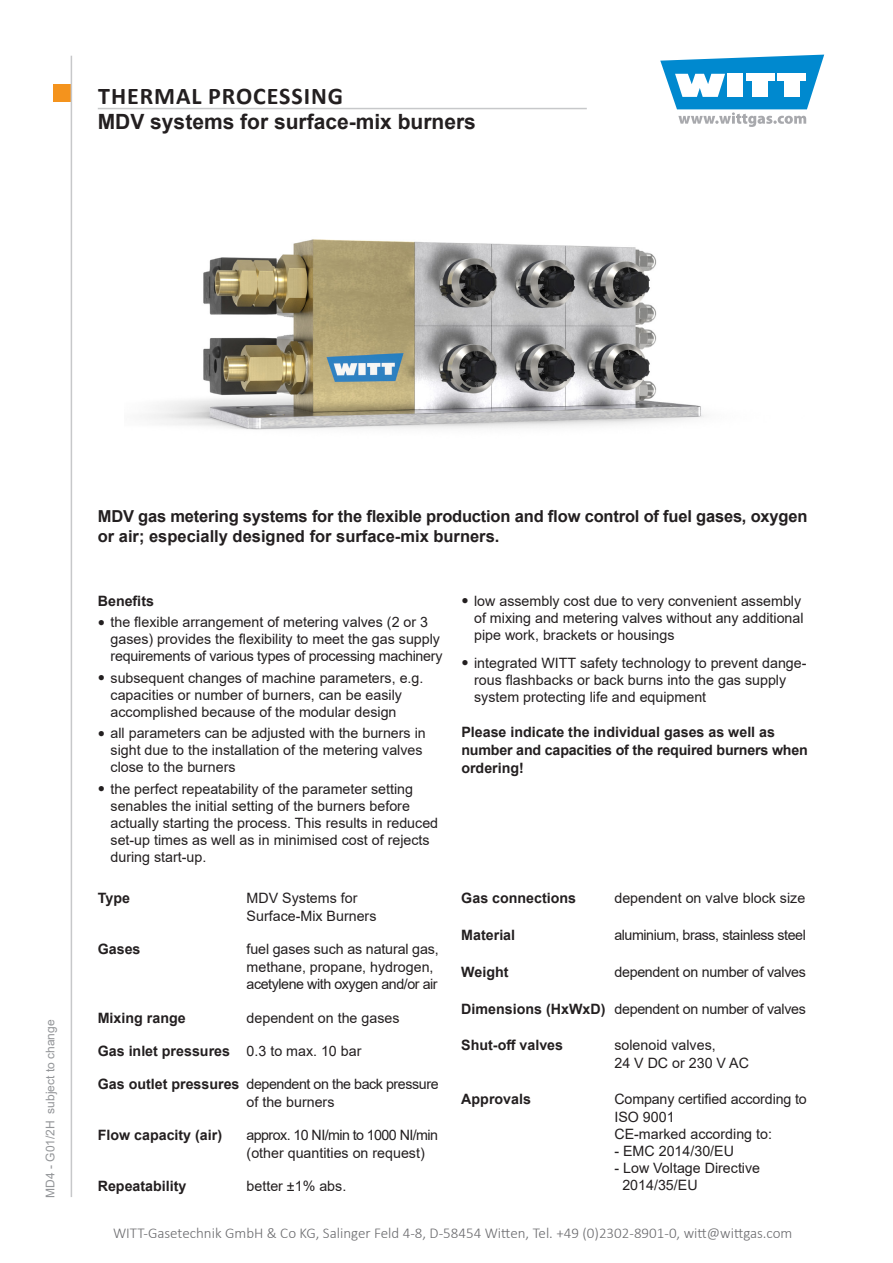
<style>
.page{position:relative;width:893px;height:1263px;background:#fff}
.page>*{position:absolute;margin:0;border:0;box-sizing:border-box;transform-origin:0 0}
.t1{font:700 24px "Calibri";letter-spacing:.04em;color:#231f20}
.t2{font:700 21px "Arial";color:#231f20}
.t3{font:700 16.5px/19.8px "Arial";letter-spacing:-.01em;color:#231f20}
.t4{font:300 15px "Calibri";color:#6b6b6e}
.t5{font:14.25px/17.1px "Arial";color:#231f20}
.t6{font:700 14.25px/18px "Arial";color:#231f20}
.t7{font:14.25px/17.5px "Arial";letter-spacing:-.03em;color:#231f20}
.t8{font:14.25px "Arial";letter-spacing:-.02em;color:#231f20}
.t9{font:12px "Arial";color:#939598}
.s1{font-family:"Bookman Old Style";font-size:12px}
.s2{font-weight:400}
.s3{font-weight:700}
</style>
<div class="page">
<div style="left:53px;top:85px;width:17px;height:17px;background:#f4931d"></div>
<svg style="left:660px;top:55px;width:164px;height:72px"></svg>
<hr style="left:71px;top:56px;width:1px;height:1141px;background:#c7c8ca">
<hr style="left:98px;top:108px;width:489px;height:1px;background:#c7c8ca">
<img style="left:147px;top:239px;width:557px;height:191px">
<h1 class="t1" style="left:98px;top:79px;width:246px">THERMAL PROCESSING</h1>
<h2 class="t2" style="left:98px;top:107px;width:380px">MDV systems for surface-mix burners</h2>
<p class="t9" style="left:42px;top:1197px;width:180px;rotate:-90deg">MD4 - G01/2H subject to change</p>
<p class="t3" style="left:98px;top:507px;width:711px">MDV gas metering systems for the flexible production and flow control of fuel gases, oxygen or air; especially designed for surface-mix burners.</p>
<p class="t6" style="left:98px;top:592px;width:58px">Benefits</p>
<p class="t5" style="left:111px;top:613px;width:333px;text-indent:-13px"><span class="s1">●</span> the flexible arrangement of metering valves (2 or 3 gases) provides the flexibility to meet the gas supply requirements of various types of processing machinery</p>
<p class="t5" style="left:111px;top:669px;width:314px;text-indent:-13px"><span class="s1">●</span> subsequent changes of machine parameters, e.g. capacities or number of burners, can be easily accomplished because of the modular design</p>
<p class="t5" style="left:111px;top:724px;width:317px;text-indent:-13px"><span class="s1">●</span> all parameters can be adjusted with the burners in sight due to the installation of the metering valves close to the burners</p>
<p class="t5" style="left:111px;top:780px;width:329px;text-indent:-13px"><span class="s1">●</span> the perfect repeatability of the parameter setting senables the initial setting of the burners before actually starting the process. This results in reduced set-up times as well as in minimised cost of rejects during start-up.</p>
<p class="t6" style="left:98px;top:889px;width:34px">Type</p>
<p class="t5" style="left:247px;top:889px;width:131px;line-height:17.5px">MDV Systems for<br>Surface-Mix Burners</p>
<p class="t6" style="left:98px;top:940px;width:44px">Gases</p>
<p class="t5" style="left:247px;top:940px;width:194px;line-height:17.5px">fuel gases such as natural gas, methane, propane, hydrogen, acetylene with oxygen and/or air</p>
<p class="t6" style="left:98px;top:1009px;width:89px">Mixing range</p>
<p class="t5" style="left:247px;top:1009px;width:154px">dependent on the gases</p>
<p class="t6" style="left:98px;top:1042px;width:265px">Gas inlet pressures <span class="s2">0.3 to max. 10 bar</span></p>
<p class="t7" style="left:247px;top:1075px;width:193px;text-indent:-149px"><span class="s3">Gas outlet pressures</span> dependent on the back pressure of the burners</p>
<p class="t6" style="left:98px;top:1126px;width:126px">Flow capacity (air)</p>
<p class="t5" style="left:247px;top:1126px;width:193px;line-height:17.5px">approx. 10 NI/min to 1000 NI/min (other quantities on request)</p>
<p class="t6" style="left:98px;top:1177px;width:90px">Repeatability</p>
<p class="t5" style="left:247px;top:1177px;width:101px">better ±1% abs.</p>
<p class="t5" style="left:474px;top:592px;width:331px;text-indent:-13px"><span class="s1">●</span> low assembly cost due to very convenient assembly of mixing and metering valves without any additional pipe work, brackets or housings</p>
<p class="t5" style="left:474px;top:654px;width:334px;text-indent:-13px"><span class="s1">●</span> integrated WITT safety technology to prevent dange&shy;rous flashbacks or back burns into the gas supply system protecting life and equipment</p>
<p class="t6" style="left:461px;top:723px;width:348px">Please indicate the individual gases as well as number and capacities of the required burners when ordering!</p>
<p class="t6" style="left:461px;top:890px;width:116px">Gas connections</p>
<p class="t5" style="left:614px;top:890px;width:192px">dependent on valve block size</p>
<p class="t6" style="left:461px;top:926px;width:55px">Material</p>
<p class="t7" style="left:614px;top:926px;width:193px">aluminium, brass, stainless steel</p>
<p class="t6" style="left:461px;top:963px;width:49px">Weight</p>
<p class="t8" style="left:614px;top:962px;width:193px">dependent on number of valves</p>
<p class="t8" style="left:461px;top:999px;width:346px"><span class="s3">Dimensions (HxWxD)</span> dependent on number of valves</p>
<p class="t6" style="left:461px;top:1036px;width:103px">Shut-off valves</p>
<p class="t5" style="left:614px;top:1036px;width:136px;line-height:17.5px">solenoid valves,<br>24 V DC or 230 V AC</p>
<p class="t6" style="left:461px;top:1090px;width:71px">Approvals</p>
<p class="t5" style="left:614px;top:1091px;width:194px">Company certified according to<br>ISO 9001<br>CE-marked according to:</p>
<p class="t5" style="left:614px;top:1142px;width:121px">- EMC 2014/30/EU</p>
<p class="t5" style="left:622px;top:1159px;width:139px;line-height:17.5px;text-indent:-8px">- Low Voltage Directive<br>2014/35/EU</p>
<p class="t4" style="left:113px;top:1224px;width:681px">WITT-Gasetechnik GmbH &amp; Co KG, Salinger Feld 4-8, D-58454 Witten, Tel. +49 (0)2302-8901-0, witt@wittgas.com</p>
</div>
